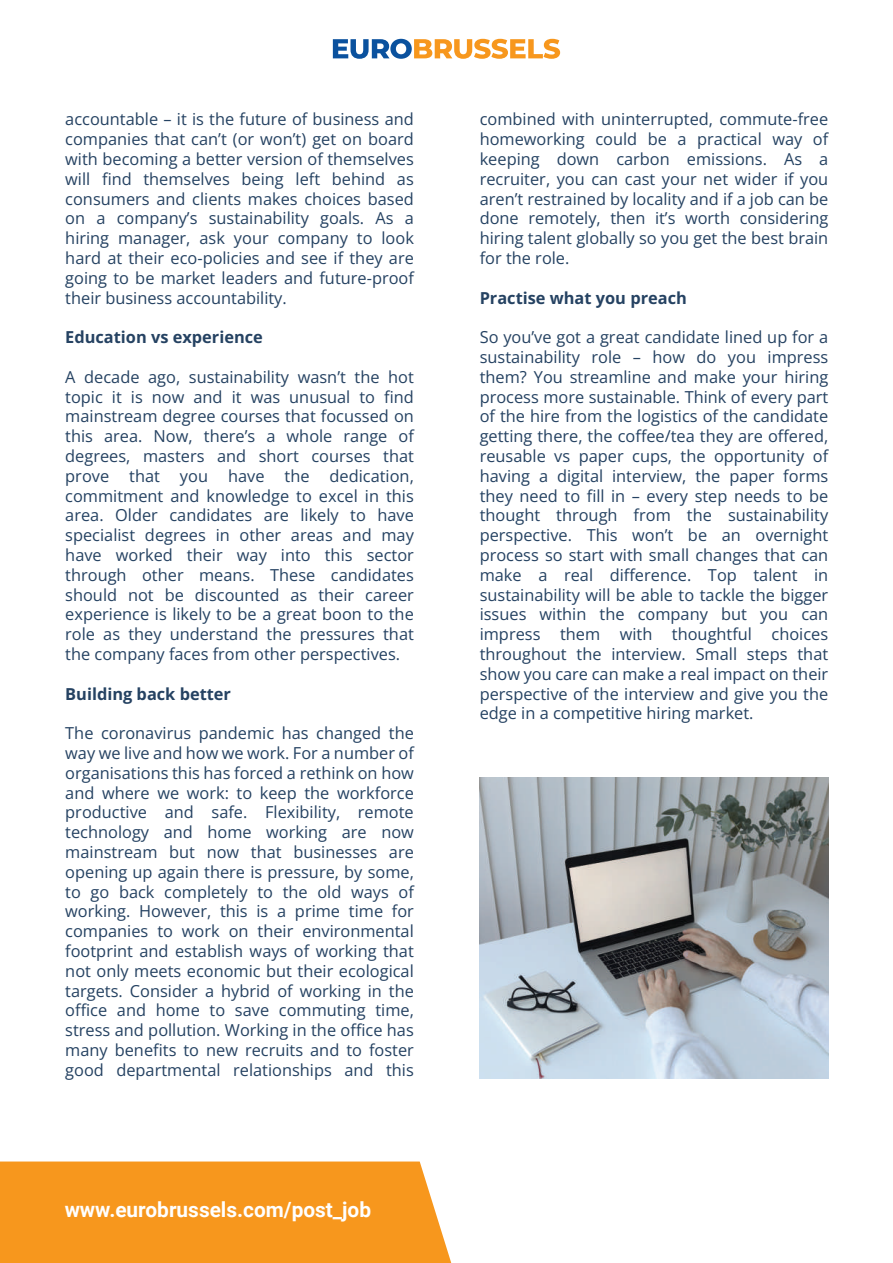
<style>
.page{position:relative;width:893px;height:1263px;background:#fff}
.page>*{position:absolute;margin:0;border:0;box-sizing:border-box;transform-origin:0 0}
.t1{font:700 21px "Roboto";color:#fff}
.t2{font:16.5px/19.8px "Open Sans";color:#254262;text-align:justify}
.t3{font:700 16.5px "Open Sans";color:#254262}
</style>
<div class="page">
<img style="left:480px;top:777px;width:348px;height:301px">
<div style="left:0;top:1161px;width:451px;height:102px;background:#f7971d"></div>
<svg style="left:333px;top:39px;width:227px;height:20px"></svg>
<p class="t2" style="left:65px;top:109px;width:350px">accountable – it is the future of business and companies that can’t (or won’t) get on board with becoming a better version of themselves will find themselves being left behind as consumers and clients makes choices based on a company’s sustainability goals. As a hiring manager, ask your company to look hard at their eco-policies and see if they are going to be market leaders and future-proof their business accountability.</p>
<p class="t3" style="left:65px;top:325px;width:199px">Education vs experience</p>
<p class="t2" style="left:65px;top:366px;width:350px">A decade ago, sustainability wasn’t the hot topic it is now and it was unusual to find mainstream degree courses that focussed on this area. Now, there’s a whole range of degrees, masters and short courses that prove that you have the dedication, commitment and knowledge to excel in this area. Older candidates are likely to have specialist degrees in other areas and may have worked their way into this sector through other means. These candidates should not be discounted as their career experience is likely to be a great boon to the role as they understand the pressures that the company faces from other perspectives.</p>
<p class="t3" style="left:65px;top:682px;width:167px">Building back better</p>
<p class="t2" style="left:65px;top:723px;width:350px">The coronavirus pandemic has changed the way we live and how we work. For a number of organisations this has forced a rethink on how and where we work: to keep the workforce productive and safe. Flexibility, remote technology and home working are now mainstream but now that businesses are opening up again there is pressure, by some, to go back completely to the old ways of working. However, this is a prime time for companies to work on their environmental footprint and establish ways of working that not only meets economic but their ecological targets. Consider a hybrid of working in the office and home to save commuting time, stress and pollution. Working in the office has many benefits to new recruits and to foster good departmental relationships and this</p>
<p class="t1" style="left:65px;top:1195px;width:308px">www.eurobrussels.com/post_job</p>
<p class="t2" style="left:480px;top:109px;width:350px">combined with uninterrupted, commute-free homeworking could be a practical way of keeping down carbon emissions. As a recruiter, you can cast your net wider if you aren’t restrained by locality and if a job can be done remotely, then it’s worth considering hiring talent globally so you get the best brain for the role.</p>
<p class="t3" style="left:480px;top:286px;width:209px">Practise what you preach</p>
<p class="t2" style="left:480px;top:327px;width:350px">So you’ve got a great candidate lined up for a sustainability role – how do you impress them? You streamline and make your hiring process more sustainable. Think of every part of the hire from the logistics of the candidate getting there, the coffee/tea they are offered, reusable vs paper cups, the opportunity of having a digital interview, the paper forms they need to fill in – every step needs to be thought through from the sustainability perspective. This won’t be an overnight process so start with small changes that can make a real difference. Top talent in sustainability will be able to tackle the bigger issues within the company but you can impress them with thoughtful choices throughout the interview. Small steps that show you care can make a real impact on their perspective of the interview and give you the edge in a competitive hiring market.</p>
</div>
